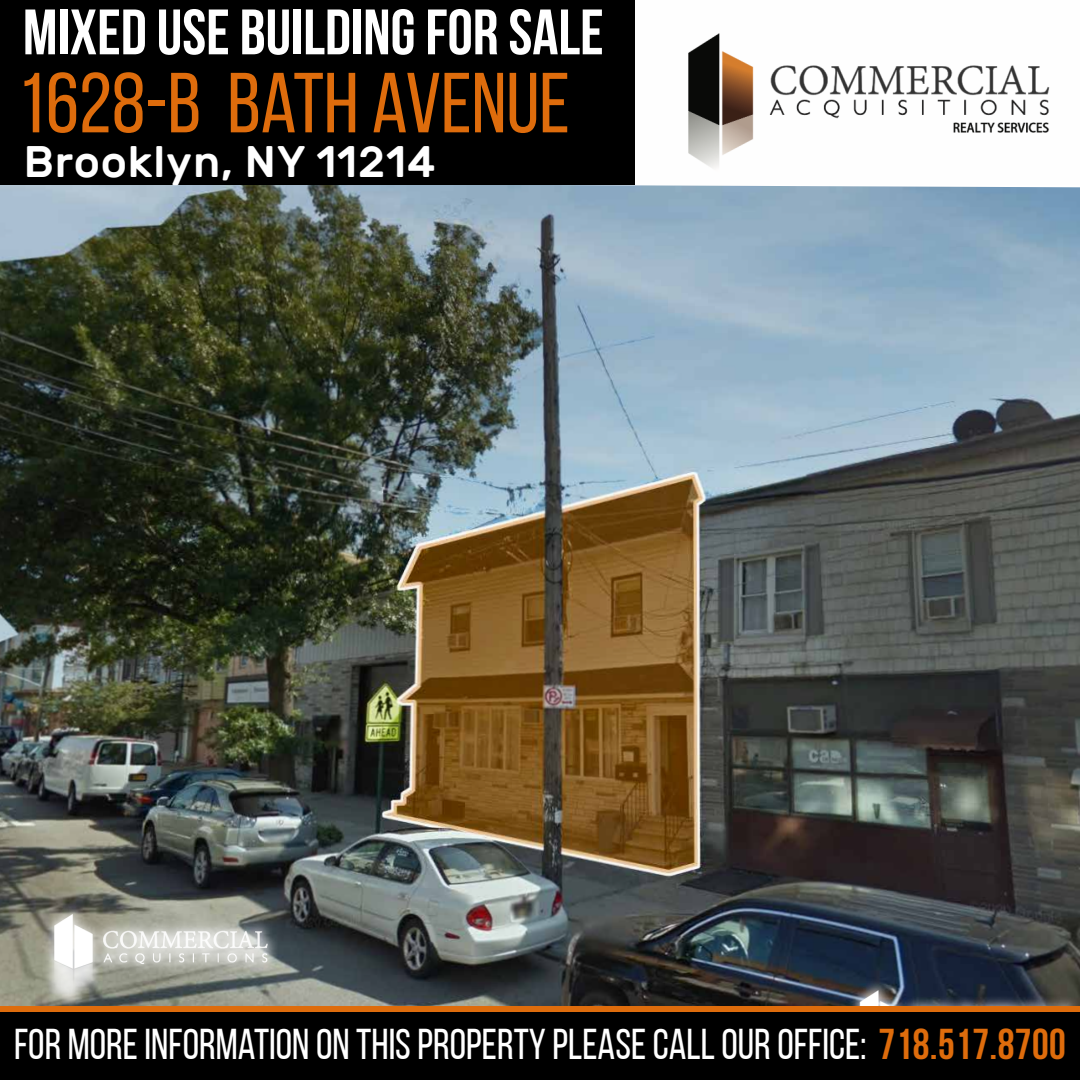
<style>
.page{position:relative;width:1080px;height:1080px;background:#fff}
.page>*{position:absolute;margin:0;border:0;box-sizing:border-box;transform-origin:0 0}
.t1{font:85px "Bebas Neue";color:#de6c0c}
.t2{font:700 64px "Bebas Neue";color:#fff}
.t3{font:500 44px "Rubik";letter-spacing:.02em;color:#fff}
.t4{font:43px "Bebas Neue";color:#fff}
.s1{font-weight:700;color:#de6c0c}
</style>
<div class="page">
<img style="left:0;top:185px;width:1080px;height:821px">
<div style="left:0;top:0;width:1080px;height:185px;background:#000"></div>
<div style="left:848px;top:979px;width:232px;height:101px;background:#fff;opacity:.75"></div>
<img style="left:857px;top:991px;width:223px;height:15px">
<img style="left:0;top:892px;width:314px;height:114px">
<div style="left:0;top:1008px;width:1080px;height:72px;background:#000"></div>
<div style="left:0;top:1006px;width:1080px;height:6px;background:#de6c0c"></div>
<img style="left:635px;top:0;width:445px;height:185px">
<h2 class="t2" style="left:23px;top:-3px;width:582px">MIXED USE BUILDING FOR SALE</h2>
<h1 class="t1" style="left:17px;top:57px;width:554px">1628-B BATH AVENUE</h1>
<p class="t3" style="left:24px;top:137px;width:413px">Brooklyn, NY 11214</p>
<p class="t4" style="left:14px;top:1021px;width:1053px">FOR MORE INFORMATION ON THIS PROPERTY PLEASE CALL OUR OFFICE: <span class="s1">718.517.8700</span></p>
</div>
